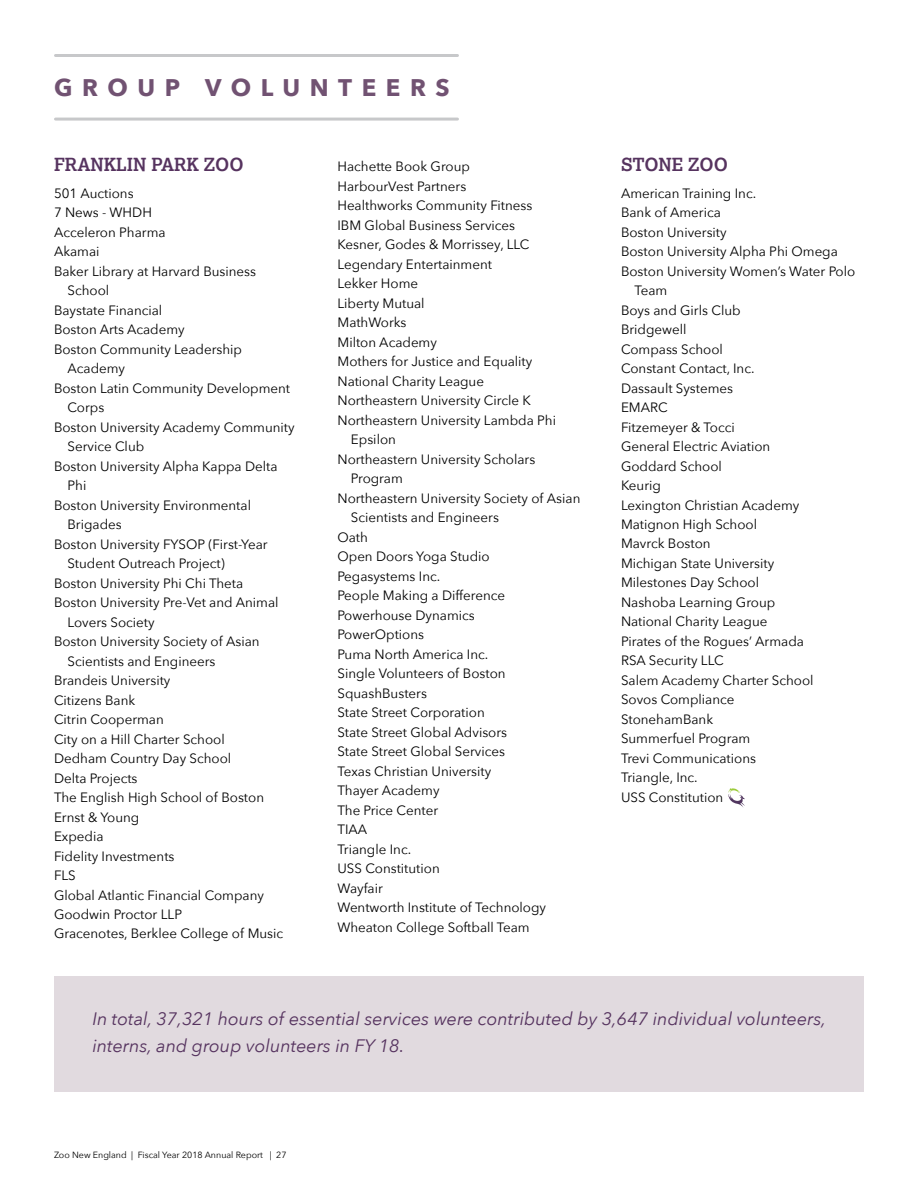
<style>
.page{position:relative;width:918px;height:1188px;background:#fff}
.page>*{position:absolute;margin:0;border:0;box-sizing:border-box;transform-origin:0 0}
.t1{font:700 24px "Avenir Next";letter-spacing:.4em;color:#715272}
.t2{font:italic 18px/27px "Avenir Next";color:#56335f}
.t3{font:700 18px "Lexia";color:#56335f}
.t4{font:13.5px "Avenir Next";color:#000}
.t5{font:9px "Avenir Next";color:#000}
</style>
<div class="page">
<svg style="left:728px;top:788px;width:17px;height:19px"></svg>
<div style="left:54px;top:976px;width:810px;height:115px;background:#e1dadf"></div>
<hr style="left:56px;top:54px;width:402px;height:3px;background:#c7c8ca">
<hr style="left:56px;top:118px;width:402px;height:3px;background:#c7c8ca">
<h1 class="t1" style="left:54px;top:66px;width:397px">GROUP VOLUNTEERS</h1>
<h2 class="t3" style="left:54px;top:153px;width:191px">FRANKLIN PARK ZOO</h2>
<p class="t4" style="left:54px;top:181px;width:81px">501 Auctions</p>
<p class="t4" style="left:54px;top:201px;width:99px">7 News - WHDH</p>
<p class="t4" style="left:54px;top:220px;width:113px">Acceleron Pharma</p>
<p class="t4" style="left:54px;top:240px;width:47px">Akamai</p>
<p class="t4" style="left:54px;top:259px;width:204px">Baker Library at Harvard Business</p>
<p class="t4" style="left:67px;top:279px;width:43px">School</p>
<p class="t4" style="left:54px;top:298px;width:110px">Baystate Financial</p>
<p class="t4" style="left:54px;top:318px;width:132px">Boston Arts Academy</p>
<p class="t4" style="left:54px;top:337px;width:190px">Boston Community Leadership</p>
<p class="t4" style="left:67px;top:357px;width:59px">Academy</p>
<p class="t4" style="left:54px;top:376px;width:238px">Boston Latin Community Development</p>
<p class="t4" style="left:67px;top:396px;width:38px">Corps</p>
<p class="t4" style="left:54px;top:415px;width:242px">Boston University Academy Community</p>
<p class="t4" style="left:67px;top:435px;width:78px">Service Club</p>
<p class="t4" style="left:54px;top:454px;width:225px">Boston University Alpha Kappa Delta</p>
<p class="t4" style="left:67px;top:474px;width:20px">Phi</p>
<p class="t4" style="left:54px;top:493px;width:199px">Boston University Environmental</p>
<p class="t4" style="left:67px;top:513px;width:56px">Brigades</p>
<p class="t4" style="left:54px;top:532px;width:215px">Boston University FYSOP (First-Year</p>
<p class="t4" style="left:67px;top:552px;width:159px">Student Outreach Project)</p>
<p class="t4" style="left:54px;top:571px;width:191px">Boston University Phi Chi Theta</p>
<p class="t4" style="left:54px;top:591px;width:226px">Boston University Pre-Vet and Animal</p>
<p class="t4" style="left:67px;top:610px;width:89px">Lovers Society</p>
<p class="t4" style="left:54px;top:630px;width:207px">Boston University Society of Asian</p>
<p class="t4" style="left:67px;top:649px;width:150px">Scientists and Engineers</p>
<p class="t4" style="left:54px;top:669px;width:118px">Brandeis University</p>
<p class="t4" style="left:54px;top:688px;width:83px">Citizens Bank</p>
<p class="t4" style="left:54px;top:708px;width:111px">Citrin Cooperman</p>
<p class="t4" style="left:54px;top:727px;width:172px">City on a Hill Charter School</p>
<p class="t4" style="left:54px;top:747px;width:179px">Dedham Country Day School</p>
<p class="t4" style="left:54px;top:766px;width:85px">Delta Projects</p>
<p class="t4" style="left:54px;top:786px;width:212px">The English High School of Boston</p>
<p class="t4" style="left:54px;top:805px;width:87px">Ernst &amp; Young</p>
<p class="t4" style="left:54px;top:825px;width:51px">Expedia</p>
<p class="t4" style="left:54px;top:844px;width:122px">Fidelity Investments</p>
<p class="t4" style="left:54px;top:864px;width:23px">FLS</p>
<p class="t4" style="left:54px;top:883px;width:212px">Global Atlantic Financial Company</p>
<p class="t4" style="left:54px;top:903px;width:130px">Goodwin Proctor LLP</p>
<p class="t4" style="left:54px;top:922px;width:231px">Gracenotes, Berklee College of Music</p>
<p class="t4" style="left:337px;top:155px;width:134px">Hachette Book Group</p>
<p class="t4" style="left:337px;top:174px;width:130px">HarbourVest Partners</p>
<p class="t4" style="left:337px;top:194px;width:196px">Healthworks Community Fitness</p>
<p class="t4" style="left:337px;top:213px;width:179px">IBM Global Business Services</p>
<p class="t4" style="left:337px;top:233px;width:194px">Kesner, Godes &amp; Morrissey, LLC</p>
<p class="t4" style="left:337px;top:252px;width:156px">Legendary Entertainment</p>
<p class="t4" style="left:337px;top:272px;width:82px">Lekker Home</p>
<p class="t4" style="left:337px;top:291px;width:89px">Liberty Mutual</p>
<p class="t4" style="left:337px;top:311px;width:71px">MathWorks</p>
<p class="t4" style="left:337px;top:330px;width:101px">Milton Academy</p>
<p class="t4" style="left:337px;top:350px;width:196px">Mothers for Justice and Equality</p>
<p class="t4" style="left:337px;top:369px;width:148px">National Charity League</p>
<p class="t4" style="left:337px;top:389px;width:195px">Northeastern University Circle K</p>
<p class="t4" style="left:337px;top:408px;width:220px">Northeastern University Lambda Phi</p>
<p class="t4" style="left:351px;top:428px;width:46px">Epsilon</p>
<p class="t4" style="left:338px;top:448px;width:199px">Northeastern University Scholars</p>
<p class="t4" style="left:351px;top:467px;width:53px">Program</p>
<p class="t4" style="left:338px;top:487px;width:244px">Northeastern University Society of Asian</p>
<p class="t4" style="left:351px;top:506px;width:150px">Scientists and Engineers</p>
<p class="t4" style="left:338px;top:526px;width:32px">Oath</p>
<p class="t4" style="left:338px;top:545px;width:154px">Open Doors Yoga Studio</p>
<p class="t4" style="left:338px;top:565px;width:104px">Pegasystems Inc.</p>
<p class="t4" style="left:338px;top:584px;width:169px">People Making a Difference</p>
<p class="t4" style="left:338px;top:604px;width:139px">Powerhouse Dynamics</p>
<p class="t4" style="left:338px;top:623px;width:88px">PowerOptions</p>
<p class="t4" style="left:338px;top:643px;width:152px">Puma North America Inc.</p>
<p class="t4" style="left:338px;top:662px;width:170px">Single Volunteers of Boston</p>
<p class="t4" style="left:338px;top:682px;width:91px">SquashBusters</p>
<p class="t4" style="left:338px;top:701px;width:149px">State Street Corporation</p>
<p class="t4" style="left:338px;top:721px;width:171px">State Street Global Advisors</p>
<p class="t4" style="left:338px;top:740px;width:169px">State Street Global Services</p>
<p class="t4" style="left:338px;top:760px;width:155px">Texas Christian University</p>
<p class="t4" style="left:338px;top:779px;width:104px">Thayer Academy</p>
<p class="t4" style="left:338px;top:798px;width:102px">The Price Center</p>
<p class="t4" style="left:338px;top:818px;width:31px">TIAA</p>
<p class="t4" style="left:338px;top:837px;width:75px">Triangle Inc.</p>
<p class="t4" style="left:338px;top:857px;width:104px">USS Constitution</p>
<p class="t4" style="left:338px;top:876px;width:47px">Wayfair</p>
<p class="t4" style="left:338px;top:896px;width:210px">Wentworth Institute of Technology</p>
<p class="t4" style="left:338px;top:915px;width:194px">Wheaton College Softball Team</p>
<h2 class="t3" style="left:621px;top:153px;width:109px">STONE ZOO</h2>
<p class="t4" style="left:621px;top:181px;width:137px">American Training Inc.</p>
<p class="t4" style="left:621px;top:201px;width:101px">Bank of America</p>
<p class="t4" style="left:621px;top:220px;width:107px">Boston University</p>
<p class="t4" style="left:621px;top:240px;width:218px">Boston University Alpha Phi Omega</p>
<p class="t4" style="left:621px;top:259px;width:236px">Boston University Women’s Water Polo</p>
<p class="t4" style="left:634px;top:279px;width:34px">Team</p>
<p class="t4" style="left:621px;top:298px;width:121px">Boys and Girls Club</p>
<p class="t4" style="left:621px;top:318px;width:67px">Bridgewell</p>
<p class="t4" style="left:621px;top:337px;width:103px">Compass School</p>
<p class="t4" style="left:621px;top:357px;width:135px">Constant Contact, Inc.</p>
<p class="t4" style="left:621px;top:376px;width:114px">Dassault Systemes</p>
<p class="t4" style="left:621px;top:396px;width:48px">EMARC</p>
<p class="t4" style="left:621px;top:415px;width:115px">Fitzemeyer &amp; Tocci</p>
<p class="t4" style="left:621px;top:435px;width:151px">General Electric Aviation</p>
<p class="t4" style="left:621px;top:454px;width:102px">Goddard School</p>
<p class="t4" style="left:621px;top:474px;width:42px">Keurig</p>
<p class="t4" style="left:621px;top:493px;width:180px">Lexington Christian Academy</p>
<p class="t4" style="left:621px;top:513px;width:138px">Matignon High School</p>
<p class="t4" style="left:621px;top:532px;width:91px">Mavrck Boston</p>
<p class="t4" style="left:621px;top:552px;width:155px">Michigan State University</p>
<p class="t4" style="left:621px;top:571px;width:140px">Milestones Day School</p>
<p class="t4" style="left:621px;top:591px;width:156px">Nashoba Learning Group</p>
<p class="t4" style="left:621px;top:610px;width:148px">National Charity League</p>
<p class="t4" style="left:621px;top:630px;width:184px">Pirates of the Rogues’ Armada</p>
<p class="t4" style="left:621px;top:649px;width:104px">RSA Security LLC</p>
<p class="t4" style="left:621px;top:669px;width:194px">Salem Academy Charter School</p>
<p class="t4" style="left:621px;top:688px;width:115px">Sovos Compliance</p>
<p class="t4" style="left:621px;top:708px;width:94px">StonehamBank</p>
<p class="t4" style="left:621px;top:727px;width:131px">Summerfuel Program</p>
<p class="t4" style="left:621px;top:747px;width:137px">Trevi Communications</p>
<p class="t4" style="left:621px;top:766px;width:78px">Triangle, Inc.</p>
<p class="t4" style="left:621px;top:786px;width:104px">USS Constitution</p>
<h2 class="t2" style="left:92px;top:1004px;width:735px">In total, 37,321 hours of essential services were contributed by 3,647 individual volunteers, interns, and group volunteers in FY 18.</h2>
<p class="t5" style="left:54px;top:1147px;width:234px">Zoo New England | Fiscal Year 2018 Annual Report | 27</p>
</div>
